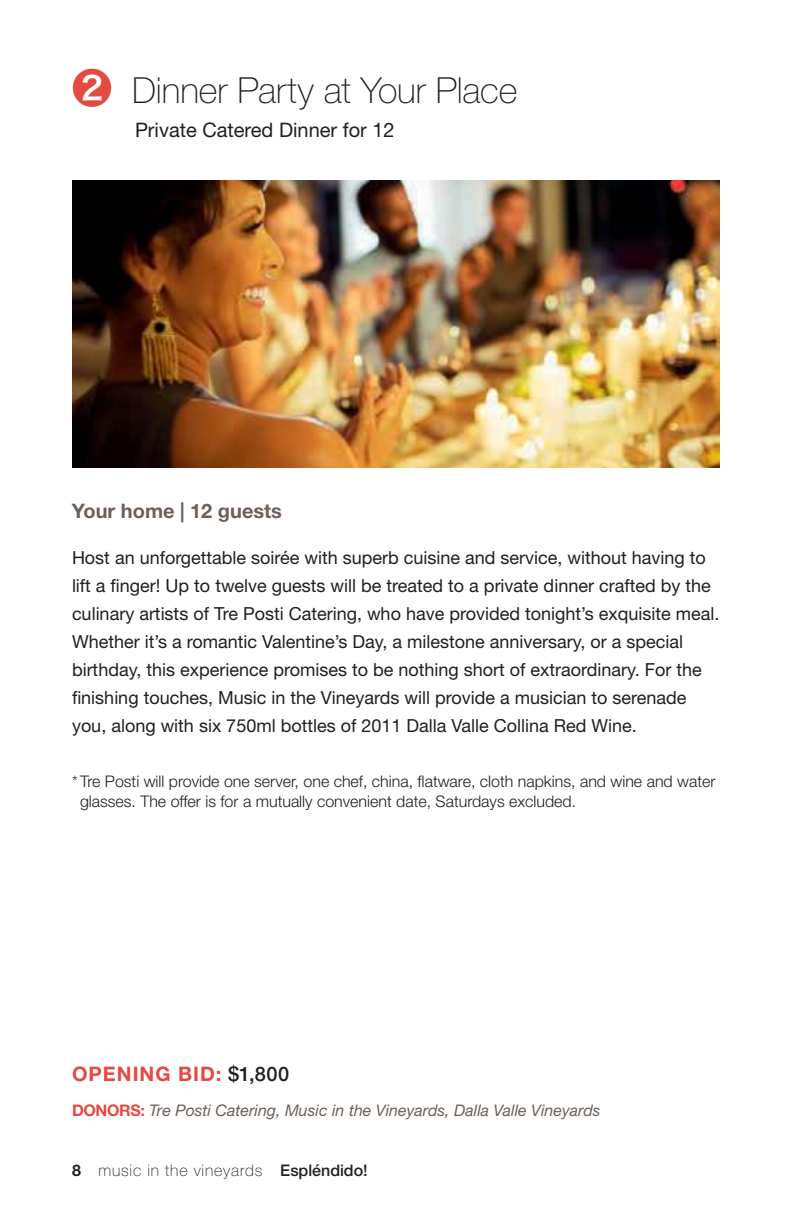
<style>
.page{position:relative;width:792px;height:1224px;background:#fff}
.page>*{position:absolute;margin:0;border:0;box-sizing:border-box;transform-origin:0 0}
.t1{font:100 36px "Helvetica Neue LT Std";letter-spacing:-.005em;color:#221f1f}
.t2{font:20px "Helvetica Neue LT Std";color:#221f1f}
.t3{font:700 20px "Helvetica Neue LT Std";letter-spacing:.05em;color:#e34a42}
.t4{font:700 20px "Helvetica Neue LT Std";color:#6c6058}
.t5{font:18px/28px "Helvetica Neue LT Std";color:#221f1f}
.t6{font:300 16px/19.2px "Helvetica Neue LT Std";color:#221f1f}
.t7{font:italic 16px "Helvetica Neue LT Std";color:#6c6058}
.t8{font:100 16px "Helvetica Neue LT Std";letter-spacing:.05em;color:#221f1f}
.s1{font-family:"Hiragino Sans W6";font-weight:400;font-size:40px;color:#e34a42}
.s2{font-weight:500;color:#221f1f}
.s3{font-weight:700;font-style:normal;color:#e34a42}
.s4{font-weight:700}
.s5{font-weight:500}
</style>
<div class="page">
<img style="left:72px;top:180px;width:648px;height:288px">
<h1 class="t1" style="left:72px;top:77px;width:447px"><span class="s1">❷</span> Dinner Party at Your Place</h1>
<p class="t2" style="left:135px;top:121px;width:261px">Private Catered Dinner for 12</p>
<p class="t4" style="left:72px;top:503px;width:212px">Your home | 12 guests</p>
<p class="t5" style="left:72px;top:545px;width:649px">Host an unforgettable soirée with superb cuisine and service, without having to lift a finger! Up to twelve guests will be treated to a private dinner crafted by the culinary artists of Tre Posti Catering, who have provided tonight’s exquisite meal.<br>Whether it’s a romantic Valentine’s Day, a milestone anniversary, or a special birthday, this experience promises to be nothing short of extraordinary. For the finishing touches, Music in the Vineyards will provide a musician to serenade you, along with six 750ml bottles of 2011 Dalla Valle Collina Red Wine.</p>
<p class="t6" style="left:80px;top:774px;width:637px;text-indent:-8px">* Tre Posti will provide one server, one chef, china, flatware, cloth napkins, and wine and water glasses. The offer is for a mutually convenient date, Saturdays excluded.</p>
<p class="t3" style="left:72px;top:1065px;width:219px">OPENING BID: <span class="s2">$1,800</span></p>
<p class="t7" style="left:72px;top:1104px;width:530px"><span class="s3">DONORS:</span> Tre Posti Catering, Music in the Vineyards, Dalla Valle Vineyards</p>
<p class="t8" style="left:72px;top:1164px;width:297px"><span class="s4">8</span> music in the vineyards <span class="s5">Espléndido!</span></p>
</div>
